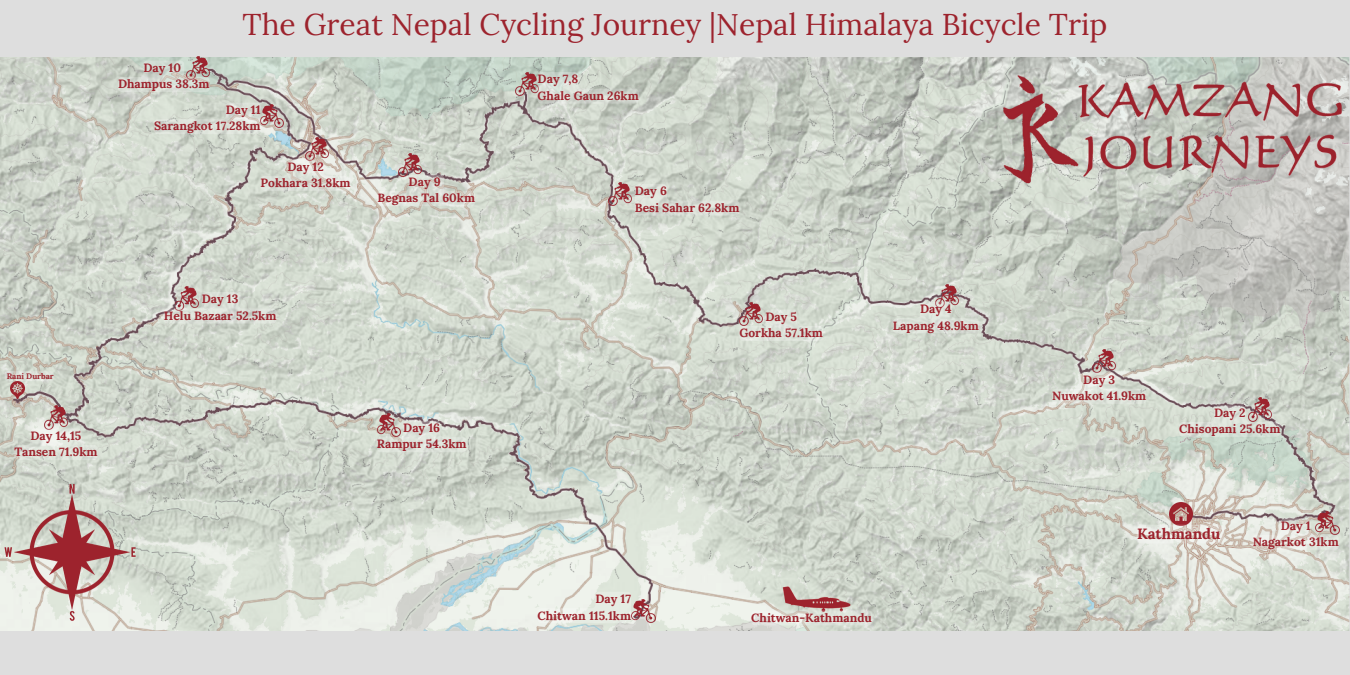
<style>
.page{position:relative;width:1350px;height:675px;background:#fff}
.page>*{position:absolute;margin:0;border:0;box-sizing:border-box;transform-origin:0 0}
.t1{font:30px "Lora";color:#9d232d}
.t2{font:700 15px "Lora";color:#9d232d}
.t3{font:700 12px "Lora";color:#9d232d}
.t4{font:700 8px "Lora";color:#9d232d}
</style>
<div class="page">
<img style="left:0;top:57px;width:1350px;height:574px">
<div style="left:0;top:0;width:1350px;height:57px;background:#dedede"></div>
<div style="left:0;top:631px;width:1350px;height:44px;background:#dedede"></div>
<img style="left:988px;top:57px;width:362px;height:149px">
<img style="left:0;top:483px;width:141px;height:139px">
<img style="left:1169px;top:502px;width:23px;height:23px">
<img style="left:1316px;top:511px;width:23px;height:7px">
<img style="left:1249px;top:398px;width:23px;height:7px">
<img style="left:1093px;top:350px;width:23px;height:22px">
<img style="left:609px;top:183px;width:23px;height:23px">
<img style="left:516px;top:73px;width:22px;height:23px">
<img style="left:399px;top:153px;width:23px;height:22px">
<img style="left:187px;top:57px;width:23px;height:4px">
<img style="left:261px;top:104px;width:23px;height:24px">
<img style="left:306px;top:137px;width:23px;height:22px">
<img style="left:175px;top:287px;width:23px;height:5px">
<img style="left:44px;top:406px;width:23px;height:22px">
<img style="left:377px;top:413px;width:24px;height:8px">
<img style="left:632px;top:599px;width:23px;height:23px">
<img style="left:739px;top:302px;width:23px;height:7px">
<img style="left:936px;top:285px;width:23px;height:17px">
<img style="left:10px;top:382px;width:14px;height:16px">
<img style="left:781px;top:583px;width:74px;height:27px">
<svg style="left:538px;top:592px;width:93px;height:31px"></svg>
<svg style="left:377px;top:421px;width:90px;height:31px"></svg>
<svg style="left:14px;top:428px;width:84px;height:32px"></svg>
<div style="left:5px;top:371px;width:49px;height:10px;background:#fff;border-radius:3px;opacity:.25"></div>
<svg style="left:164px;top:292px;width:113px;height:32px"></svg>
<svg style="left:118px;top:61px;width:92px;height:31px"></svg>
<svg style="left:154px;top:103px;width:107px;height:31px"></svg>
<svg style="left:261px;top:159px;width:90px;height:32px"></svg>
<svg style="left:377px;top:175px;width:98px;height:31px"></svg>
<svg style="left:635px;top:184px;width:104px;height:32px"></svg>
<svg style="left:538px;top:72px;width:101px;height:32px"></svg>
<svg style="left:739px;top:309px;width:84px;height:32px"></svg>
<svg style="left:893px;top:302px;width:86px;height:31px"></svg>
<svg style="left:1052px;top:372px;width:94px;height:32px"></svg>
<svg style="left:1179px;top:405px;width:101px;height:32px"></svg>
<svg style="left:1253px;top:518px;width:86px;height:32px"></svg>
<div style="left:1137px;top:525px;width:87px;height:18px;background:#fff;border-radius:5px;opacity:.25"></div>
<div style="left:751px;top:610px;width:121px;height:15px;background:#fff;border-radius:4px;opacity:.25"></div>
<p class="t3" style="left:143px;top:60px;width:39px">Day 10</p>
<p class="t3" style="left:118px;top:76px;width:93px">Dhampus 38.3m</p>
<p class="t1" style="left:242px;top:5px;width:866px">The Great Nepal Cycling Journey |Nepal Himalaya Bicycle Trip</p>
<p class="t3" style="left:538px;top:71px;width:42px">Day 7,8</p>
<p class="t3" style="left:538px;top:88px;width:103px">Ghale Gaun 26km</p>
<p class="t3" style="left:226px;top:102px;width:36px">Day 11</p>
<p class="t3" style="left:154px;top:118px;width:108px">Sarangkot 17.28km</p>
<p class="t3" style="left:287px;top:159px;width:38px">Day 12</p>
<p class="t3" style="left:261px;top:175px;width:91px">Pokhara 31.8km</p>
<p class="t3" style="left:409px;top:174px;width:34px">Day 9</p>
<p class="t3" style="left:377px;top:190px;width:99px">Begnas Tal 60km</p>
<p class="t3" style="left:635px;top:183px;width:34px">Day 6</p>
<p class="t3" style="left:635px;top:200px;width:106px">Besi Sahar 62.8km</p>
<p class="t4" style="left:7px;top:370px;width:48px">Rani Durbar</p>
<p class="t3" style="left:31px;top:428px;width:52px">Day 14,15</p>
<p class="t3" style="left:14px;top:444px;width:85px">Tansen 71.9km</p>
<p class="t3" style="left:202px;top:291px;width:38px">Day 13</p>
<p class="t3" style="left:164px;top:308px;width:114px">Helu Bazaar 52.5km</p>
<p class="t3" style="left:403px;top:420px;width:38px">Day 16</p>
<p class="t3" style="left:377px;top:436px;width:91px">Rampur 54.3km</p>
<p class="t3" style="left:595px;top:591px;width:37px">Day 17</p>
<p class="t3" style="left:538px;top:607px;width:95px">Chitwan 115.1km</p>
<p class="t3" style="left:765px;top:309px;width:33px">Day 5</p>
<p class="t3" style="left:739px;top:325px;width:85px">Gorkha 57.1km</p>
<p class="t3" style="left:920px;top:301px;width:33px">Day 4</p>
<p class="t3" style="left:893px;top:317px;width:87px">Lapang 48.9km</p>
<p class="t3" style="left:751px;top:610px;width:122px">Chitwan-Kathmandu</p>
<p class="t3" style="left:1083px;top:371px;width:33px">Day 3</p>
<p class="t3" style="left:1052px;top:388px;width:96px">Nuwakot 41.9km</p>
<p class="t3" style="left:1214px;top:405px;width:33px">Day 2</p>
<p class="t3" style="left:1179px;top:421px;width:103px">Chisopani 25.6km</p>
<p class="t2" style="left:1137px;top:524px;width:85px">Kathmandu</p>
<p class="t3" style="left:1281px;top:517px;width:32px">Day 1</p>
<p class="t3" style="left:1253px;top:534px;width:88px">Nagarkot 31km</p>
</div>
